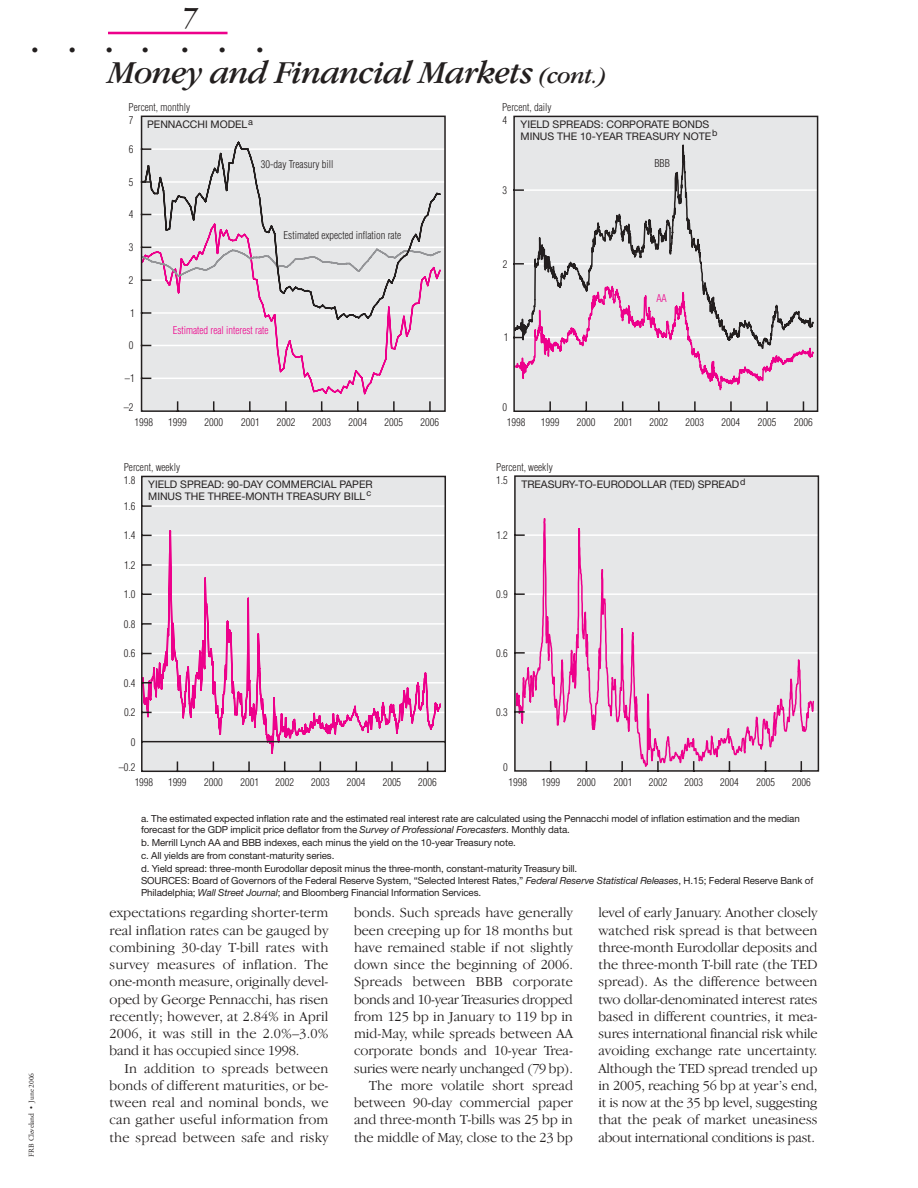
<style>
.page{position:relative;width:918px;height:1188px;background:#fff}
.page>*{position:absolute;margin:0;border:0;box-sizing:border-box;transform-origin:0 0}
.t1{font:italic 33px "Garamond IT Cby BT";letter-spacing:-.02em;color:#231f1f}
.t2{font:italic 30px "Garamond IT Cby BT";color:#231f1f}
.t3{font:18px "Adobe Garamond";color:#231f1f}
.t4{font:300 14.25px/17.2px "Garamond IT Cby BT";color:#231f1f;text-align:justify}
.t5{font:300 condensed 10.5px "Helvetica";color:#231f1f}
.t6{font:10.5px/11.4px "Helvetica Neue";color:#231f1f}
.t7{font:300 condensed 10.5px "Helvetica";color:#ed008b}
.t8{font:9.75px/12.8px "Helvetica Neue";letter-spacing:-.01em;color:#231f1f}
.t9{font:7.5px "Adobe Garamond";letter-spacing:-.005em;color:#231f1f}
.s1{font-size:24px}
.s2{font-style:italic}
</style>
<div class="page">
<hr style="left:108px;top:32px;width:120px;height:2px;background:#ed008b">
<svg style="left:513px;top:115px;width:306px;height:297px;background:#dcd6db"></svg>
<svg style="left:141px;top:475px;width:305px;height:298px;background:#e1d4dd"></svg>
<svg style="left:514px;top:475px;width:306px;height:297px;background:#e2d5de"></svg>
<svg style="left:140px;top:115px;width:306px;height:297px;background:#dfdbde"></svg>
<h2 class="t2" style="left:182px;top:6px;width:18px">7</h2>
<p class="t3" style="left:32px;top:43px;width:46px">• •</p>
<p class="t3" style="left:106px;top:43px;width:44px">• •</p>
<p class="t3" style="left:181px;top:43px;width:46px">• •</p>
<p class="t3" style="left:256px;top:43px;width:8px">•</p>
<h1 class="t1" style="left:109px;top:60px;width:501px">Money and Financial Markets <span class="s1">(cont.)</span></h1>
<p class="t9" style="left:28px;top:1156px;width:85px;rotate:-90deg">FRB Cleveland • June 2006</p>
<p class="t5" style="left:129px;top:103px;width:63px">Percent, monthly</p>
<p class="t5" style="left:129px;top:116px;width:6px">7</p>
<p class="t5" style="left:129px;top:145px;width:6px">6</p>
<p class="t5" style="left:129px;top:178px;width:6px">5</p>
<p class="t5" style="left:129px;top:211px;width:6px">4</p>
<p class="t5" style="left:129px;top:243px;width:6px">3</p>
<p class="t5" style="left:129px;top:276px;width:6px">2</p>
<p class="t5" style="left:130px;top:309px;width:6px">1</p>
<p class="t5" style="left:129px;top:341px;width:6px">0</p>
<p class="t5" style="left:125px;top:374px;width:11px">–1</p>
<p class="t5" style="left:124px;top:403px;width:11px">–2</p>
<p class="t6" style="left:147px;top:120px;width:107px">PENNACCHI MODEL<sup>a</sup></p>
<p class="t5" style="left:261px;top:160px;width:74px">30-day Treasury bill</p>
<p class="t5" style="left:284px;top:231px;width:119px">Estimated expected inflation rate</p>
<p class="t7" style="left:173px;top:326px;width:97px">Estimated real interest rate</p>
<p class="t5" style="left:134px;top:418px;width:20px">1998</p>
<p class="t5" style="left:168px;top:418px;width:20px">1999</p>
<p class="t5" style="left:204px;top:418px;width:20px">2000</p>
<p class="t5" style="left:241px;top:418px;width:20px">2001</p>
<p class="t5" style="left:277px;top:418px;width:20px">2002</p>
<p class="t5" style="left:312px;top:418px;width:20px">2003</p>
<p class="t5" style="left:348px;top:418px;width:20px">2004</p>
<p class="t5" style="left:385px;top:418px;width:20px">2005</p>
<p class="t5" style="left:421px;top:418px;width:20px">2006</p>
<p class="t5" style="left:124px;top:464px;width:58px">Percent, weekly</p>
<p class="t5" style="left:124px;top:476px;width:13px">1.8</p>
<p class="t5" style="left:124px;top:502px;width:13px">1.6</p>
<p class="t5" style="left:124px;top:531px;width:13px">1.4</p>
<p class="t5" style="left:124px;top:561px;width:13px">1.2</p>
<p class="t5" style="left:124px;top:590px;width:13px">1.0</p>
<p class="t5" style="left:124px;top:620px;width:13px">0.8</p>
<p class="t5" style="left:124px;top:649px;width:13px">0.6</p>
<p class="t5" style="left:124px;top:679px;width:13px">0.4</p>
<p class="t5" style="left:124px;top:708px;width:13px">0.2</p>
<p class="t5" style="left:131px;top:738px;width:6px">0</p>
<p class="t5" style="left:119px;top:763px;width:18px">–0.2</p>
<p class="t6" style="left:148px;top:480px;width:226px">YIELD SPREAD: 90-DAY COMMERCIAL PAPER<br>MINUS THE THREE-MONTH TREASURY BILL<sup>c</sup></p>
<p class="t5" style="left:135px;top:778px;width:20px">1998</p>
<p class="t5" style="left:168px;top:778px;width:20px">1999</p>
<p class="t5" style="left:204px;top:778px;width:20px">2000</p>
<p class="t5" style="left:240px;top:778px;width:20px">2001</p>
<p class="t5" style="left:275px;top:778px;width:20px">2002</p>
<p class="t5" style="left:311px;top:778px;width:20px">2003</p>
<p class="t5" style="left:347px;top:778px;width:20px">2004</p>
<p class="t5" style="left:383px;top:778px;width:20px">2005</p>
<p class="t5" style="left:418px;top:778px;width:20px">2006</p>
<p class="t5" style="left:502px;top:103px;width:51px">Percent, daily</p>
<p class="t5" style="left:503px;top:116px;width:6px">4</p>
<p class="t5" style="left:503px;top:186px;width:6px">3</p>
<p class="t6" style="left:521px;top:120px;width:198px">YIELD SPREADS: CORPORATE BONDS<br>MINUS THE 10-YEAR TREASURY NOTE<sup>b</sup></p>
<p class="t5" style="left:654px;top:159px;width:17px">BBB</p>
<p class="t5" style="left:503px;top:260px;width:6px">2</p>
<p class="t5" style="left:504px;top:334px;width:6px">1</p>
<p class="t5" style="left:503px;top:403px;width:6px">0</p>
<p class="t7" style="left:656px;top:294px;width:12px">AA</p>
<p class="t5" style="left:507px;top:418px;width:20px">1998</p>
<p class="t5" style="left:541px;top:418px;width:20px">1999</p>
<p class="t5" style="left:577px;top:418px;width:20px">2000</p>
<p class="t5" style="left:614px;top:418px;width:20px">2001</p>
<p class="t5" style="left:650px;top:418px;width:20px">2002</p>
<p class="t5" style="left:686px;top:418px;width:20px">2003</p>
<p class="t5" style="left:722px;top:418px;width:20px">2004</p>
<p class="t5" style="left:758px;top:418px;width:20px">2005</p>
<p class="t5" style="left:794px;top:418px;width:20px">2006</p>
<p class="t5" style="left:496px;top:463px;width:58px">Percent, weekly</p>
<p class="t6" style="left:521px;top:480px;width:226px">TREASURY-TO-EURODOLLAR (TED) SPREAD<sup>d</sup></p>
<p class="t5" style="left:496px;top:476px;width:13px">1.5</p>
<p class="t5" style="left:496px;top:531px;width:13px">1.2</p>
<p class="t5" style="left:496px;top:590px;width:13px">0.9</p>
<p class="t5" style="left:496px;top:649px;width:13px">0.6</p>
<p class="t5" style="left:496px;top:708px;width:13px">0.3</p>
<p class="t5" style="left:503px;top:763px;width:6px">0</p>
<p class="t5" style="left:508px;top:778px;width:20px">1998</p>
<p class="t5" style="left:542px;top:778px;width:20px">1999</p>
<p class="t5" style="left:577px;top:778px;width:20px">2000</p>
<p class="t5" style="left:614px;top:778px;width:20px">2001</p>
<p class="t5" style="left:649px;top:778px;width:20px">2002</p>
<p class="t5" style="left:685px;top:778px;width:20px">2003</p>
<p class="t5" style="left:720px;top:778px;width:20px">2004</p>
<p class="t5" style="left:756px;top:778px;width:20px">2005</p>
<p class="t5" style="left:792px;top:778px;width:20px">2006</p>
<p class="t8" style="left:141px;top:814px;width:660px;line-height:11.2px">a. The estimated expected inflation rate and the estimated real interest rate are calculated using the Pennacchi model of inflation estimation and the median forecast for the GDP implicit price deflator from the <span class="s2">Survey of Professional Forecasters</span>. Monthly data.</p>
<p class="t8" style="left:141px;top:837px;width:674px">b. Merrill Lynch AA and BBB indexes, each minus the yield on the 10-year Treasury note.<br>c. All yields are from constant-maturity series.<br>d. Yield spread: three-month Eurodollar deposit minus the three-month, constant-maturity Treasury bill.<br>SOURCES: Board of Governors of the Federal Reserve System, “Selected Interest Rates,” <span class="s2">Federal Reserve Statistical Releases</span>, H.15; Federal Reserve Bank of</p>
<p class="t8" style="left:141px;top:887px;width:342px">Philadelphia; <span class="s2">Wall Street Journal</span>; and Bloomberg Financial Information Services.</p>
<p class="t4" style="left:110px;top:905px;width:221px">expectations regarding shorter-term real inflation rates can be gauged by combining 30-day T-bill rates with survey measures of inflation. The one-month measure, originally devel&shy;oped by George Pennacchi, has risen recently; however, at 2.84% in April 2006, it was still in the 2.0%–3.0% band it has occupied since 1998.</p>
<p class="t4" style="left:110px;top:1061px;width:221px;text-indent:15px">In addition to spreads between bonds of different maturities, or be&shy;tween real and nominal bonds, we can gather useful information from the spread between safe and risky</p>
<p class="t4" style="left:354px;top:905px;width:221px;text-align:right">bonds. Such spreads have generally been creeping up for 18 months but have remained stable if not slightly down since the beginning of 2006.<br>Spreads between BBB corporate bonds and 10-year Treasuries dropped from 125 bp in January to 119 bp in mid-May, while spreads between AA corporate bonds and 10-year Trea&shy;suries were nearly unchanged (79 bp).<br>The more volatile short spread between 90-day commercial paper and three-month T-bills was 25 bp in the middle of May, close to the 23 bp</p>
<p class="t4" style="left:599px;top:905px;width:221px">level of early January. Another closely watched risk spread is that between three-month Eurodollar deposits and the three-month T-bill rate (the TED spread). As the difference between two dollar-denominated interest rates based in different countries, it mea&shy;sures international financial risk while avoiding exchange rate uncertainty.<br>Although the TED spread trended up in 2005, reaching 56 bp at year’s end, it is now at the 35 bp level, suggesting that the peak of market uneasiness about international conditions is past.</p>
</div>
